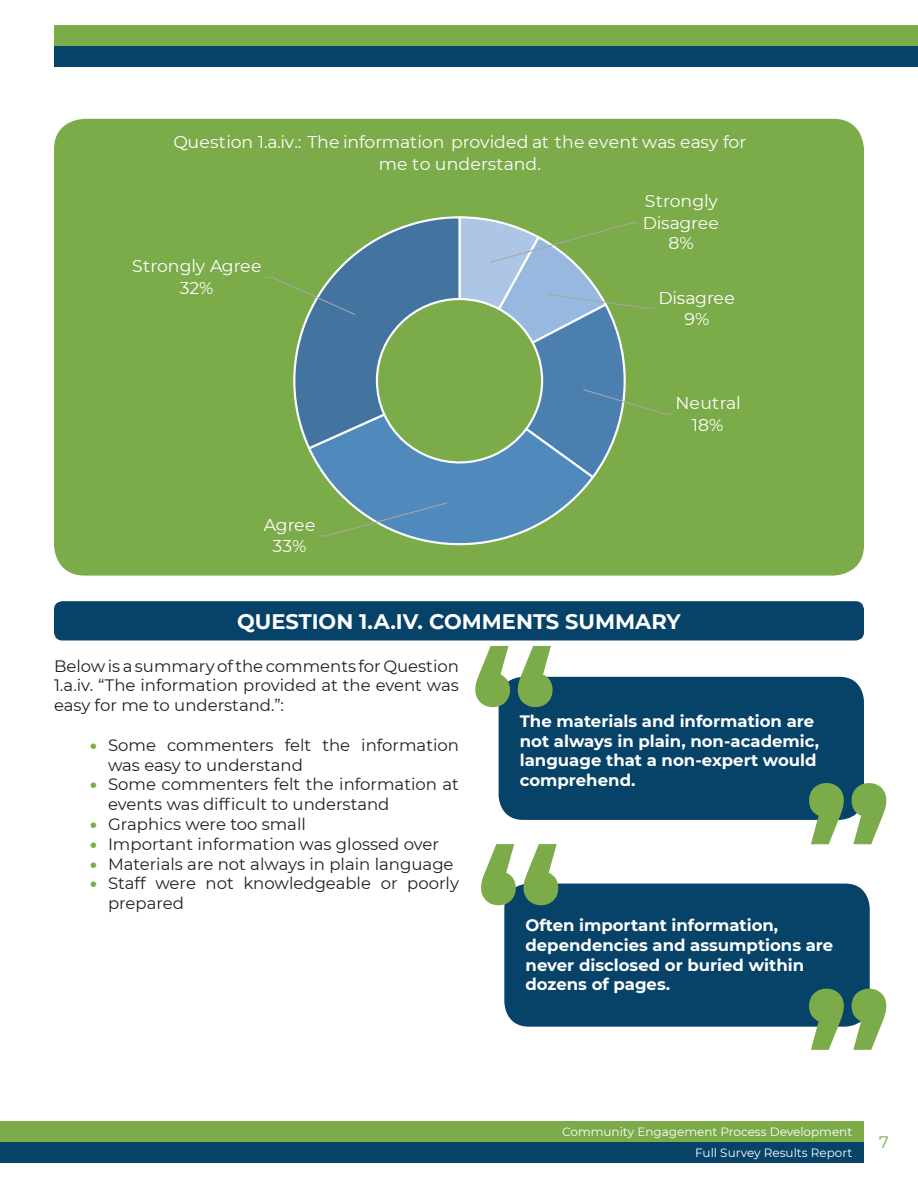
<style>
.page{position:relative;width:918px;height:1188px;background:#fff}
.page>*{position:absolute;margin:0;border:0;box-sizing:border-box;transform-origin:0 0}
.t1{font:700 180px "Montserrat";color:#7cab49}
.t2{font:700 21px "Montserrat";color:#fff}
.t3{font:17.1px/21.3px "Montserrat";color:#fff;text-align:center}
.t4{font:16.5px/19.8px "Montserrat";color:#231f20}
.t5{font:700 16.5px/19.8px "Montserrat";color:#fff}
.t6{font:900 16.5px "Montserrat";color:#7cab49}
.t7{font:16.5px "Montserrat";color:#7cab49}
.t8{font:12px "Montserrat";color:#fff}
</style>
<div class="page">
<div style="left:54px;top:25px;width:864px;height:21px;background:#7cab49"></div>
<div style="left:0;top:1121px;width:864px;height:21px;background:#7cab49"></div>
<div style="left:54px;top:46px;width:864px;height:21px;background:#074269"></div>
<div style="left:0;top:1142px;width:864px;height:21px;background:#074269"></div>
<div style="left:54px;top:119px;width:810px;height:457px;background:#7cab49;border-radius:31px"></div>
<svg style="left:309px;top:451px;width:283px;height:95px;fill:#5089bc"></svg>
<svg style="left:293px;top:216px;width:164px;height:235px"></svg>
<svg style="left:457px;top:216px;width:215px;height:264px"></svg>
<svg style="left:319px;top:501px;width:129px;height:36px"></svg>
<svg style="left:265px;top:276px;width:92px;height:40px"></svg>
<div style="left:55px;top:602px;width:808px;height:38px;background:#074269;border-radius:8px"></div>
<div style="left:54px;top:601px;width:810px;height:39px;border:2px solid #074269;border-radius:8px"></div>
<div style="left:499px;top:678px;width:364px;height:141px;background:#074269;border-radius:24px"></div>
<div style="left:499px;top:677px;width:365px;height:143px;border:2px solid #074269;border-radius:24px"></div>
<div style="left:505px;top:884px;width:364px;height:142px;background:#074269;border-radius:24px"></div>
<div style="left:504px;top:884px;width:366px;height:143px;border:2px solid #074269;border-radius:24px"></div>
<p class="t3" style="left:173px;top:131px;width:574px">Question 1.a.iv.: The information provided at the event was easy for me to understand.</p>
<p class="t3" style="left:132px;top:255px;width:131px">Strongly Agree<br>32%</p>
<p class="t3" style="left:264px;top:514px;width:53px">Agree<br>33%</p>
<p class="t3" style="left:643px;top:190px;width:78px;line-height:20.9px">Strongly<br>Disagree<br>8%</p>
<p class="t3" style="left:658px;top:286px;width:78px">Disagree<br>9%</p>
<p class="t3" style="left:676px;top:392px;width:67px">Neutral<br>18%</p>
<p class="t2" style="left:237px;top:606px;width:445px">QUESTION 1.A.IV. COMMENTS SUMMARY</p>
<p class="t1" style="left:469px;top:586px;width:91px">“</p>
<p class="t4" style="left:54px;top:655px;width:406px;text-align:justify">Below is a summary of the comments for Question 1.a.iv. “The information provided at the event was easy for me to understand.”:</p>
<p class="t4" style="left:108px;top:734px;width:353px">Some commenters felt the information was easy to understand</p>
<p class="t4" style="left:108px;top:774px;width:353px">Some commenters felt the information at events was difficult to understand</p>
<p class="t4" style="left:108px;top:814px;width:199px">Graphics were too small</p>
<p class="t4" style="left:108px;top:833px;width:333px">Important information was glossed over</p>
<p class="t4" style="left:108px;top:853px;width:347px">Materials are not always in plain language</p>
<p class="t4" style="left:108px;top:873px;width:353px">Staff were not knowledgeable or poorly prepared</p>
<p class="t5" style="left:520px;top:710px;width:301px">The materials and information are not always in plain, non-academic, language that a non-expert would comprehend.</p>
<p class="t6" style="left:90px;top:733px;width:8px">•</p>
<p class="t6" style="left:90px;top:772px;width:8px">•</p>
<p class="t6" style="left:90px;top:812px;width:8px">•</p>
<p class="t6" style="left:90px;top:832px;width:8px">•</p>
<p class="t6" style="left:90px;top:851px;width:8px">•</p>
<p class="t6" style="left:90px;top:871px;width:8px">•</p>
<p class="t1" style="left:803px;top:724px;width:91px">”</p>
<p class="t1" style="left:475px;top:784px;width:91px">“</p>
<p class="t5" style="left:526px;top:914px;width:309px">Often important information, dependencies and assumptions are never disclosed or buried within dozens of pages.</p>
<p class="t1" style="left:803px;top:930px;width:91px">”</p>
<p class="t8" style="left:562px;top:1123px;width:292px">Community Engagement Process Development</p>
<p class="t8" style="left:695px;top:1144px;width:159px">Full Survey Results Report</p>
<p class="t7" style="left:879px;top:1130px;width:11px">7</p>
</div>
